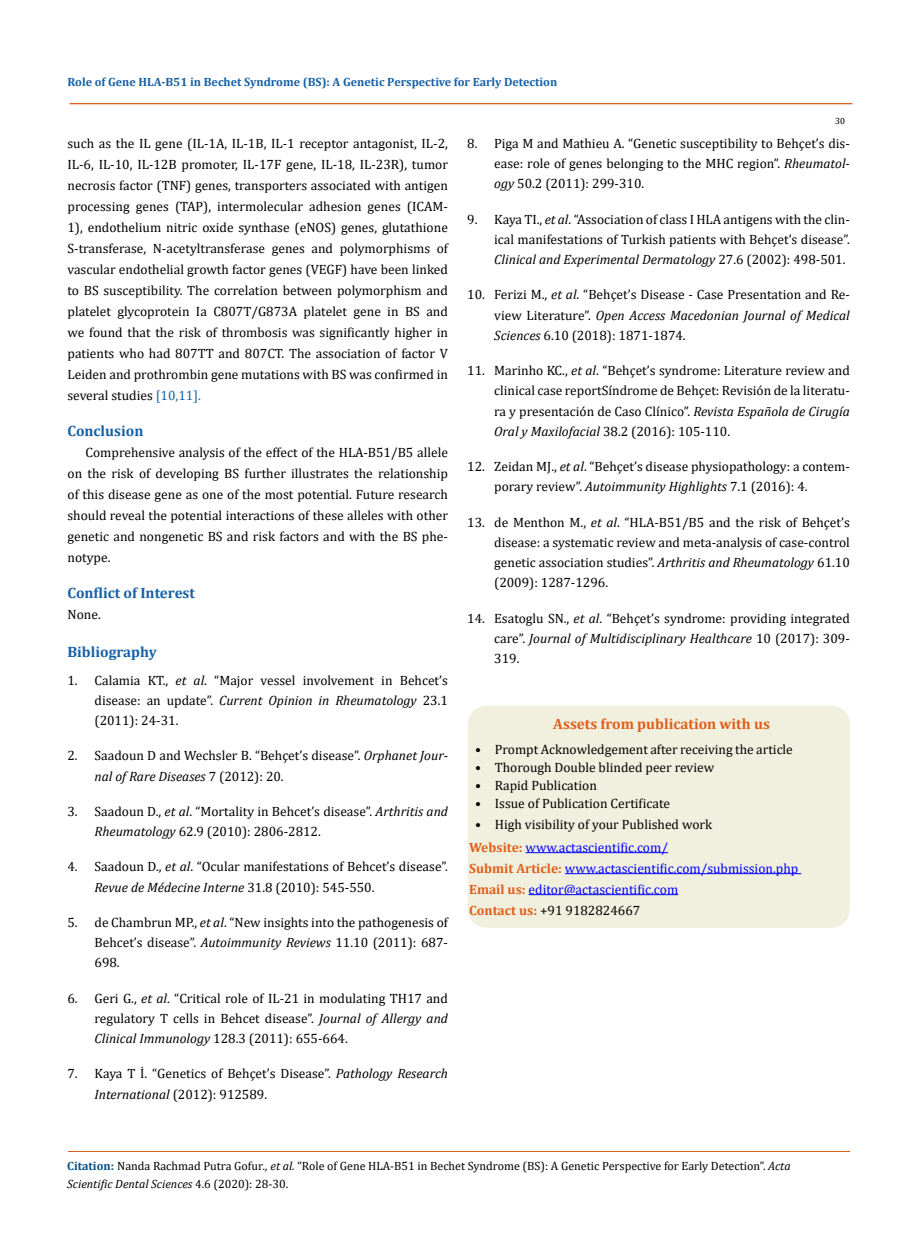
<style>
.page{position:relative;width:917px;height:1260px;background:#fff}
.page>*{position:absolute;margin:0;border:0;box-sizing:border-box;transform-origin:0 0}
.t1{font:700 15px "Cambria";color:#1560a6}
.t2{font:700 15px "Cambria";color:#e05d1a}
.t3{font:13.5px/20.2px "Cambria";color:#000;text-align:justify}
.t4{font:13.5px/21px "Cambria";color:#00f}
.t5{font:12px/18px "Cambria";color:#000}
.t6{font:700 12px "Cambria";color:#1560a6}
.t7{font:9px "Cambria";color:#000}
.s1{color:#1560a6}
.s2{font-style:italic}
.s3{font-weight:700;color:#e05d1a}
.s4{color:#000}
.s5{font-weight:700;color:#035089}
</style>
<div class="page">
<div style="left:468px;top:706px;width:381px;height:221px;background:#f1f0de;border-radius:18px"></div>
<div style="left:467px;top:706px;width:382px;height:222px;border:2px solid #f1f0de;border-radius:18px"></div>
<hr style="left:525px;top:852px;width:143px;height:1px;background:#00f">
<hr style="left:565px;top:873px;width:236px;height:1px;background:#00f">
<hr style="left:528px;top:894px;width:150px;height:1px;background:#00f">
<hr style="left:70px;top:104px;width:782px;height:1px;background:#e05d1a">
<div style="left:70px;top:103px;width:782px;height:1px;border:1px solid #e05d1a"></div>
<hr style="left:68px;top:1152px;width:781px;height:1px;background:#e05d1a">
<p class="t6" style="left:67px;top:73px;width:491px">Role of Gene HLA-B51 in Bechet Syndrome (BS): A Genetic Perspective for Early Detection</p>
<p class="t7" style="left:835px;top:115px;width:11px">30</p>
<p class="t3" style="left:67px;top:133px;width:382px;line-height:21px">such as the IL gene (IL-1A, IL-1B, IL-1 receptor antagonist, IL-2, IL-6, IL-10, IL-12B promoter, IL-17F gene, IL-18, IL-23R), tumor necrosis factor (TNF) genes, transporters associated with antigen processing genes (TAP), intermolecular adhesion genes (ICAM-1), endothelium nitric oxide synthase (eNOS) genes, glutathione S-transferase, N-acetyltransferase genes and polymorphisms of vascular endothelial growth factor genes (VEGF) have been linked to BS susceptibility. The correlation between polymorphism and platelet glycoprotein Ia C807T/G873A platelet gene in BS and we found that the risk of thrombosis was significantly higher in patients who had 807TT and 807CT. The association of factor V Leiden and prothrombin gene mutations with BS was confirmed in several studies <span class="s1">[10,11].</span></p>
<p class="t1" style="left:67px;top:420px;width:77px">Conclusion</p>
<p class="t3" style="left:67px;top:442px;width:382px;line-height:21px;text-indent:18px">Comprehensive analysis of the effect of the HLA-B51/B5 allele on the risk of developing BS further illustrates the relationship of this disease gene as one of the most potential. Future research should reveal the potential interactions of these alleles with other genetic and nongenetic BS and risk factors and with the BS phe&shy;notype.</p>
<p class="t1" style="left:67px;top:582px;width:129px">Conflict of Interest</p>
<p class="t3" style="left:67px;top:604px;width:35px">None.</p>
<p class="t1" style="left:67px;top:641px;width:91px">Bibliography</p>
<p class="t3" style="left:94px;top:670px;width:355px;text-indent:-27px">1. Calamia KT., <span class="s2">et al</span>. “Major vessel involvement in Behcet’s disease: an update”. <span class="s2">Current Opinion in Rheumatology</span> 23.1 (2011): 24-31.</p>
<p class="t3" style="left:94px;top:746px;width:355px;text-indent:-27px">2. Saadoun D and Wechsler B. “Behçet’s disease”. <span class="s2">Orphanet Jour&shy;nal of Rare Diseases</span> 7 (2012): 20.</p>
<p class="t3" style="left:94px;top:801px;width:355px;text-indent:-27px">3. Saadoun D., <span class="s2">et al</span>. “Mortality in Behcet’s disease”. <span class="s2">Arthritis and<br>Rheumatology</span> 62.9 (2010): 2806-2812.</p>
<p class="t3" style="left:94px;top:857px;width:355px;text-indent:-27px">4. Saadoun D., <span class="s2">et al</span>. “Ocular manifestations of Behcet’s disease”.<br><span class="s2">Revue de Médecine Interne</span> 31.8 (2010): 545-550.</p>
<p class="t3" style="left:94px;top:912px;width:355px;text-indent:-27px">5. de Chambrun MP., <span class="s2">et al</span>. “New insights into the pathogenesis of Behcet’s disease”. <span class="s2">Autoimmunity Reviews</span> 11.10 (2011): 687- 698.</p>
<p class="t3" style="left:94px;top:988px;width:355px;text-indent:-27px">6. Geri G., <span class="s2">et al</span>. “Critical role of IL-21 in modulating TH17 and regulatory T cells in Behcet disease”. <span class="s2">Journal of Allergy and Clinical Immunology</span> 128.3 (2011): 655-664.</p>
<p class="t3" style="left:94px;top:1064px;width:355px;text-indent:-27px">7. Kaya T İ. “Genetics of Behçet’s Disease”. <span class="s2">Pathology Research<br>International</span> (2012): 912589.</p>
<p class="t3" style="left:494px;top:133px;width:357px;text-indent:-27px">8. Piga M and Mathieu A. “Genetic susceptibility to Behçet’s dis&shy;ease: role of genes belonging to the MHC region”. <span class="s2">Rheumatol&shy;ogy</span> 50.2 (2011): 299-310.</p>
<p class="t3" style="left:494px;top:209px;width:357px;text-indent:-27px">9. Kaya TI., <span class="s2">et al</span>. “Association of class I HLA antigens with the clin&shy;ical manifestations of Turkish patients with Behçet’s disease”.<br><span class="s2">Clinical and Experimental Dermatology</span> 27.6 (2002): 498-501.</p>
<p class="t3" style="left:494px;top:285px;width:357px;text-indent:-27px">10. Ferizi M., <span class="s2">et al</span>. “Behçet’s Disease - Case Presentation and Re&shy;view Literature”. <span class="s2">Open Access Macedonian Journal of Medical Sciences</span> 6.10 (2018): 1871-1874.</p>
<p class="t3" style="left:494px;top:360px;width:357px;text-indent:-27px">11. Marinho KC., <span class="s2">et al</span>. “Behçet’s syndrome: Literature review and clinical case reportSíndrome de Behçet: Revisión de la literatu&shy;ra y presentación de Caso Clínico”. <span class="s2">Revista Española de Cirugía Oral y Maxilofacial</span> 38.2 (2016): 105-110.</p>
<p class="t3" style="left:494px;top:456px;width:357px;text-indent:-27px">12. Zeidan MJ., <span class="s2">et al</span>. “Behçet’s disease physiopathology: a contem&shy;porary review”. <span class="s2">Autoimmunity Highlights</span> 7.1 (2016): 4.</p>
<p class="t3" style="left:494px;top:512px;width:357px;text-indent:-27px">13. de Menthon M., <span class="s2">et al</span>. “HLA-B51/B5 and the risk of Behçet’s disease: a systematic review and meta-analysis of case-control genetic association studies”. <span class="s2">Arthritis and Rheumatology</span> 61.10 (2009): 1287-1296.</p>
<p class="t3" style="left:494px;top:608px;width:357px;text-indent:-27px">14. Esatoglu SN., <span class="s2">et al</span>. “Behçet’s syndrome: providing integrated care”. <span class="s2">Journal of Multidisciplinary Healthcare</span> 10 (2017): 309- 319.</p>
<p class="t2" style="left:553px;top:713px;width:218px">Assets from publication with us</p>
<p class="t3" style="left:475px;top:739px;width:319px">• Prompt Acknowledgement after receiving the article</p>
<p class="t3" style="left:475px;top:757px;width:240px">• Thorough Double blinded peer review</p>
<p class="t3" style="left:475px;top:775px;width:123px">• Rapid Publication</p>
<p class="t3" style="left:475px;top:793px;width:196px">• Issue of Publication Certificate</p>
<p class="t3" style="left:475px;top:814px;width:238px">• High visibility of your Published work</p>
<p class="t4" style="left:469px;top:837px;width:330px"><span class="s3">Website:</span> www.actascientific.com/<br><span class="s3">Submit Article:</span> www.actascientific.com/submission.php <span class="s3">Email us:</span> editor@actascientific.com<br><span class="s3">Contact us:</span> <span class="s4">+91 9182824667</span></p>
<p class="t5" style="left:67px;top:1157px;width:725px"><span class="s5">Citation:</span> Nanda Rachmad Putra Gofur<span class="s2">., et al.</span> “Role of Gene HLA-B51 in Bechet Syndrome (BS): A Genetic Perspective for Early Detection”. <span class="s2">Acta<br>Scientific Dental Sciences</span> 4.6 (2020): 28-30.</p>
</div>
